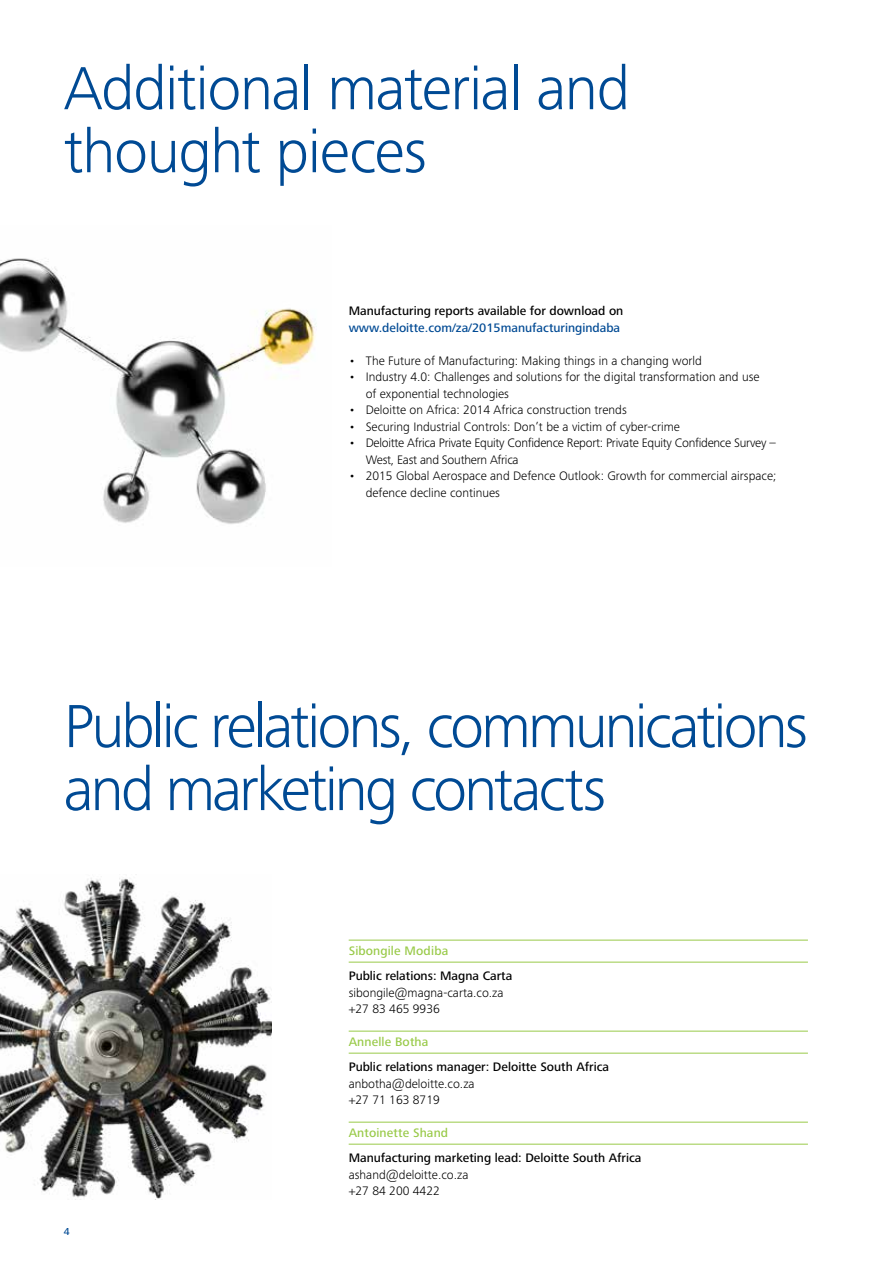
<style>
.page{position:relative;width:893px;height:1263px;background:#fff}
.page>*{position:absolute;margin:0;border:0;box-sizing:border-box;transform-origin:0 0}
.t1{font:300 63px/63px "Frutiger Next Pro";letter-spacing:-.045em;color:#004a94}
.t2{font:300 63px/63px "Frutiger Next Pro";letter-spacing:-.02em;color:#004a94}
.t3{font:300 12.75px/16.5px "Frutiger Next Pro";color:#000}
.t4{font:500 12.75px "Frutiger Next Pro";color:#000}
.t5{font:300 12.75px/16.5px "Frutiger Next Pro";letter-spacing:-.02em;color:#000}
.t6{font:500 12.75px "Frutiger Next Pro";color:#004a94}
.t7{font:500 12.75px "Frutiger Next Pro";letter-spacing:.01em;color:#99ca49}
.t8{font:500 10.5px "Frutiger Next Pro";color:#004a94}
</style>
<div class="page">
<img style="left:0;top:258px;width:317px;height:266px">
<hr style="left:349px;top:940px;width:459px;height:1px;background:#99ca49">
<hr style="left:349px;top:962px;width:459px;height:1px;background:#99ca49">
<hr style="left:349px;top:1031px;width:459px;height:1px;background:#99ca49">
<hr style="left:349px;top:1053px;width:459px;height:1px;background:#99ca49">
<hr style="left:349px;top:1122px;width:459px;height:1px;background:#99ca49">
<hr style="left:349px;top:1144px;width:459px;height:1px;background:#99ca49">
<img style="left:0;top:878px;width:272px;height:321px">
<h1 class="t2" style="left:64px;top:57px;width:568px">Additional material and thought pieces</h1>
<p class="t4" style="left:349px;top:304px;width:276px">Manufacturing reports available for download on</p>
<p class="t6" style="left:349px;top:320px;width:273px">www.deloitte.com/za/2015manufacturingindaba</p>
<p class="t3" style="left:349px;top:352px;width:355px">• The Future of Manufacturing: Making things in a changing world</p>
<p class="t3" style="left:366px;top:369px;width:395px;text-indent:-17px">• Industry 4.0: Challenges and solutions for the digital transformation and use of exponential technologies</p>
<p class="t3" style="left:349px;top:402px;width:280px">• Deloitte on Africa: 2014 Africa construction trends</p>
<p class="t3" style="left:349px;top:418px;width:333px">• Securing Industrial Controls: Don’t be a victim of cyber-crime</p>
<p class="t5" style="left:366px;top:435px;width:412px;text-indent:-17px">• Deloitte Africa Private Equity Confidence Report: Private Equity Confidence Survey –<br>West, East and Southern Africa</p>
<p class="t3" style="left:366px;top:468px;width:412px;text-indent:-17px">• 2015 Global Aerospace and Defence Outlook: Growth for commercial airspace; defence decline continues</p>
<h1 class="t1" style="left:64px;top:695px;width:746px">Public relations, communications and marketing contacts</h1>
<p class="t8" style="left:64px;top:1225px;width:7px">4</p>
<p class="t7" style="left:349px;top:944px;width:101px">Sibongile Modiba</p>
<p class="t4" style="left:349px;top:969px;width:165px">Public relations: Magna Carta</p>
<p class="t3" style="left:349px;top:984px;width:156px">sibongile@magna-carta.co.za +27 83 465 9936</p>
<p class="t7" style="left:349px;top:1035px;width:81px">Annelle Botha</p>
<p class="t4" style="left:349px;top:1060px;width:262px">Public relations manager: Deloitte South Africa</p>
<p class="t3" style="left:349px;top:1075px;width:127px">anbotha@deloitte.co.za +27 71 163 8719</p>
<p class="t7" style="left:349px;top:1126px;width:101px">Antoinette Shand</p>
<p class="t4" style="left:349px;top:1151px;width:294px">Manufacturing marketing lead: Deloitte South Africa</p>
<p class="t3" style="left:349px;top:1166px;width:121px">ashand@deloitte.co.za +27 84 200 4422</p>
</div>
